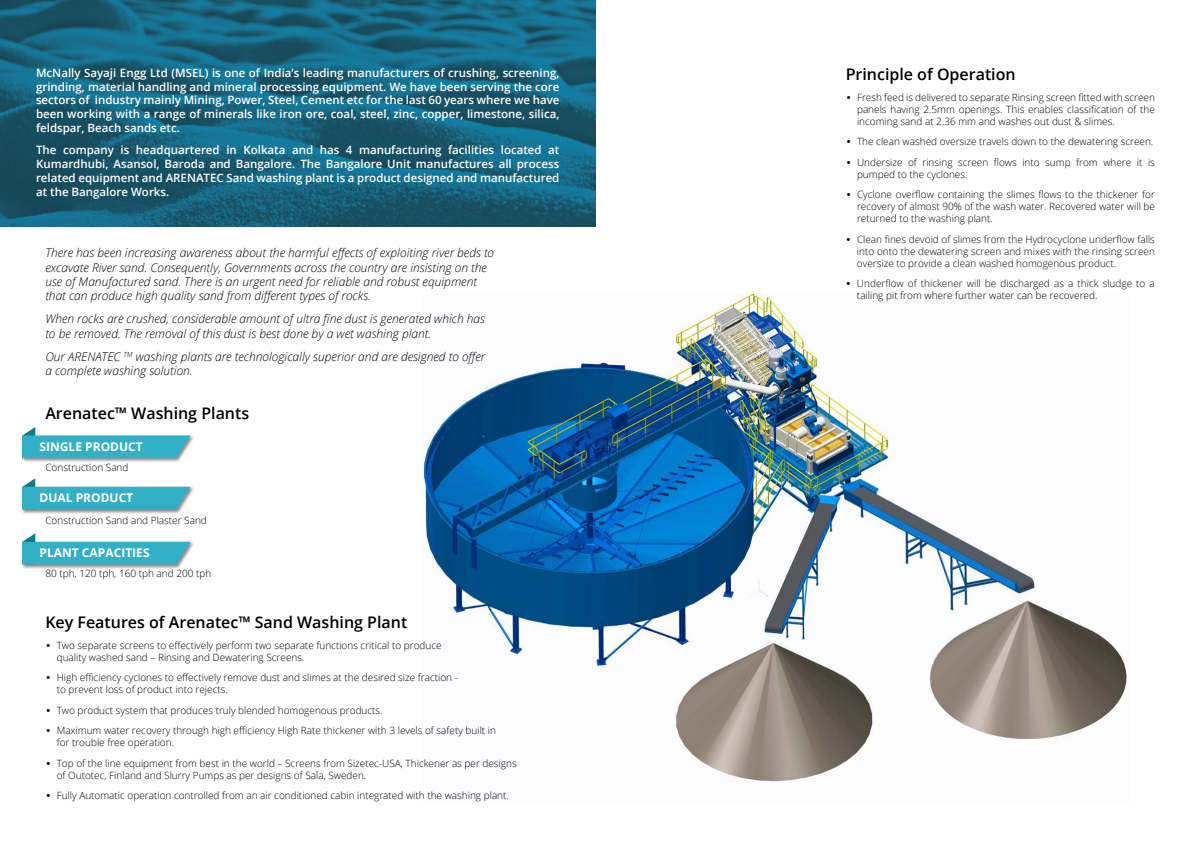
<style>
.page{position:relative;width:1191px;height:842px;background:#fff}
.page>*{position:absolute;margin:0;border:0;box-sizing:border-box;transform-origin:0 0}
.t1{font:600 16px "Open Sans";color:#000}
.t2{font:italic 300 12px/14.4px "Open Sans";color:#000}
.t3{font:700 12px "Open Sans";color:#fff}
.t4{font:600 11.5px/13.8px "Open Sans";color:#fff;text-align:justify}
.t5{font:300 10px/12px "Open Sans";color:#000}
.s1{font-family:"Lato"}
</style>
<div class="page">
<img style="left:422px;top:294px;width:705px;height:488px">
<svg style="left:0;top:0;width:595px;height:226px;background:#17607a"></svg>
<div style="left:22px;top:435px;width:173px;height:28px;background:#000;opacity:.45"></div>
<svg style="left:22px;top:427px;width:169px;height:31px"></svg>
<div style="left:22px;top:486px;width:173px;height:28px;background:#000;opacity:.45"></div>
<svg style="left:22px;top:478px;width:169px;height:31px"></svg>
<div style="left:22px;top:541px;width:173px;height:28px;background:#000;opacity:.45"></div>
<svg style="left:22px;top:533px;width:169px;height:31px"></svg>
<p class="t4" style="left:36px;top:66px;width:525px">McNally Sayaji Engg Ltd (MSEL) is one of India’s leading manufacturers of crushing, screening, grinding, material handling and mineral processing equipment. We have been serving the core sectors of industry mainly Mining, Power, Steel, Cement etc for the last 60 years where we have been working with a range of minerals like iron ore, coal, steel, zinc, copper, limestone, silica, feldspar, Beach sands etc.</p>
<p class="t4" style="left:36px;top:143px;width:525px">The company is headquartered in Kolkata and has 4 manufacturing facilities located at Kumardhubi, Asansol, Baroda and Bangalore. The Bangalore Unit manufactures all process related equipment and ARENATEC Sand washing plant is a product designed and manufactured at the Bangalore Works.</p>
<p class="t2" style="left:45px;top:245px;width:450px">There has been increasing awareness about the harmful effects of exploiting river beds to excavate River sand. Consequently, Governments across the country are insisting on the use of Manufactured sand. There is an urgent need for reliable and robust equipment that can produce high quality sand from different types of rocks.</p>
<p class="t2" style="left:45px;top:311px;width:441px">When rocks are crushed, considerable amount of ultra fine dust is generated which has to be removed. The removal of this dust is best done by a wet washing plant.</p>
<p class="t2" style="left:45px;top:349px;width:441px">Our ARENATEC <sup>TM</sup> washing plants are technologically superior and are designed to offer a complete washing solution.</p>
<h1 class="t1" style="left:45px;top:402px;width:205px">Arenatec™ Washing Plants</h1>
<p class="t3" style="left:40px;top:438px;width:105px">SINGLE PRODUCT</p>
<p class="t5" style="left:45px;top:462px;width:85px">Construction Sand</p>
<p class="t3" style="left:40px;top:489px;width:95px">DUAL PRODUCT</p>
<p class="t5" style="left:45px;top:515px;width:163px">Construction Sand and Plaster Sand</p>
<p class="t3" style="left:40px;top:544px;width:112px">PLANT CAPACITIES</p>
<p class="t5" style="left:45px;top:568px;width:167px">80 tph, 120 tph, 160 tph and 200 tph</p>
<h1 class="t1" style="left:45px;top:612px;width:363px">Key Features of Arenatec™ Sand Washing Plant</h1>
<p class="t5" style="left:57px;top:639px;width:386px;text-indent:-11px"><span class="s1">•</span> Two separate screens to effectively perform two separate functions critical to produce quality washed sand – Rinsing and Dewatering Screens.</p>
<p class="t5" style="left:57px;top:671px;width:403px;text-indent:-11px"><span class="s1">•</span> High efficiency cyclones to effectively remove dust and slimes at the desired size fraction - to prevent loss of product into rejects.</p>
<p class="t5" style="left:45px;top:704px;width:339px"><span class="s1">•</span> Two product system that produces truly blended homogenous products.</p>
<p class="t5" style="left:57px;top:724px;width:441px;text-indent:-11px"><span class="s1">•</span> Maximum water recovery through high efficiency High Rate thickener with 3 levels of safety built in for trouble free operation.</p>
<p class="t5" style="left:57px;top:757px;width:461px;text-indent:-11px"><span class="s1">•</span> Top of the line equipment from best in the world – Screens from Sizetec-USA, Thickener as per designs of Outotec, Finland and Slurry Pumps as per designs of Sala, Sweden.</p>
<p class="t5" style="left:45px;top:789px;width:465px"><span class="s1">•</span> Fully Automatic operation controlled from an air conditioned cabin integrated with the washing plant.</p>
<h1 class="t1" style="left:845px;top:63px;width:171px">Principle of Operation</h1>
<p class="t5" style="left:857px;top:91px;width:299px;text-align:justify;text-indent:-11px"><span class="s1">•</span> Fresh feed is delivered to separate Rinsing screen fitted with screen panels having 2.5mm openings. This enables classification of the incoming sand at 2.36 mm and washes out dust &amp; slimes.</p>
<p class="t5" style="left:845px;top:135px;width:309px"><span class="s1">•</span> The clean washed oversize travels down to the dewatering screen.</p>
<p class="t5" style="left:857px;top:156px;width:299px;text-indent:-11px"><span class="s1">•</span> Undersize of rinsing screen flows into sump from where it is pumped to the cyclones.</p>
<p class="t5" style="left:857px;top:188px;width:299px;text-align:justify;text-indent:-11px"><span class="s1">•</span> Cyclone overflow containing the slimes flows to the thickener for recovery of almost 90% of the wash water. Recovered water will be returned to the washing plant.</p>
<p class="t5" style="left:857px;top:233px;width:299px;text-align:justify;text-indent:-11px"><span class="s1">•</span> Clean fines devoid of slimes from the Hydrocyclone underflow falls into onto the dewatering screen and mixes with the rinsing screen oversize to provide a clean washed homogenous product.</p>
<p class="t5" style="left:857px;top:277px;width:299px;text-indent:-11px"><span class="s1">•</span> Underflow of thickener will be discharged as a thick sludge to a tailing pit from where further water can be recovered.</p>
</div>
